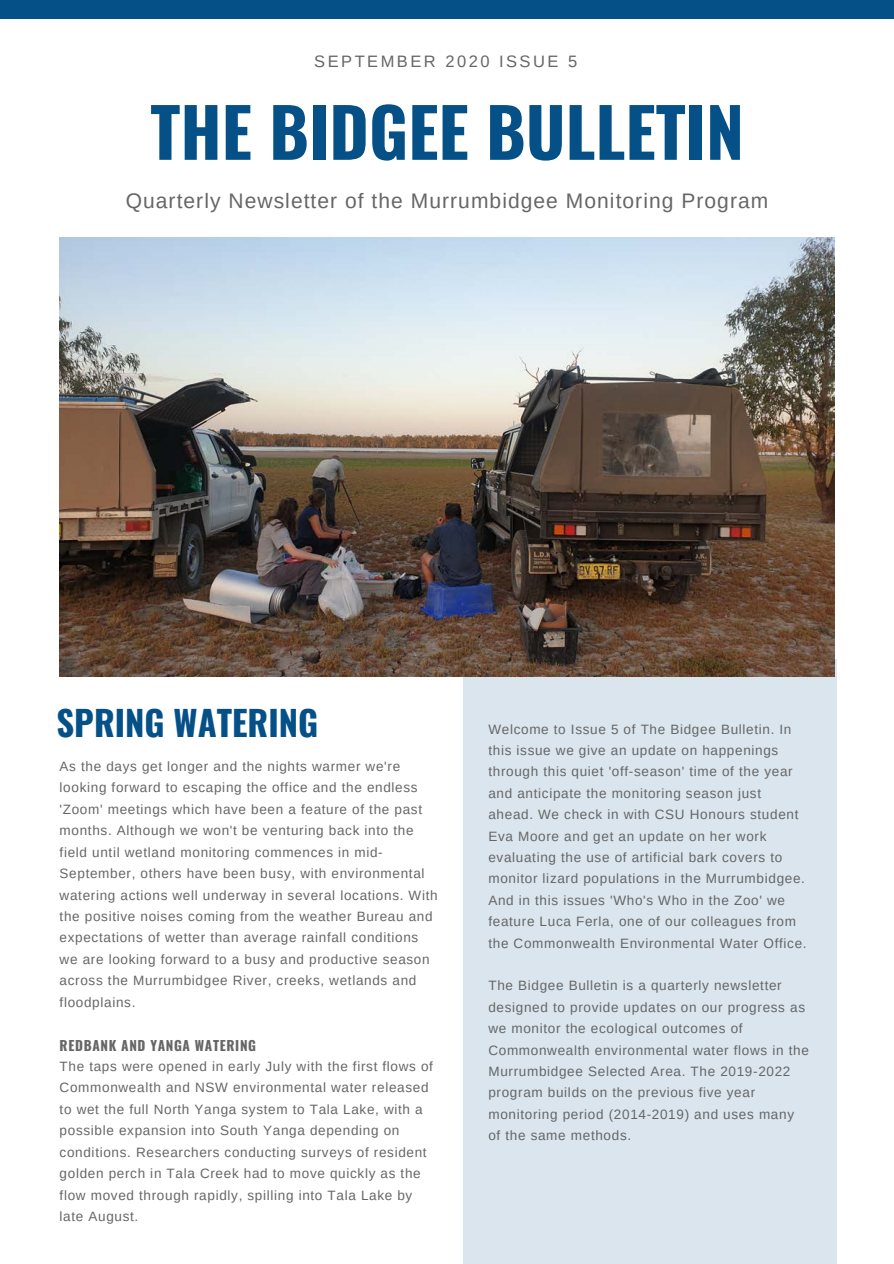
<style>
.page{position:relative;width:894px;height:1264px;background:#fff}
.page>*{position:absolute;margin:0;border:0;box-sizing:border-box;transform-origin:0 0}
.t1{font:700 67.5px "Oswald";color:#055087}
.t2{font:700 34.5px "Oswald";color:#055087}
.t3{font:21px "Arimo";letter-spacing:.05em;color:#666}
.t4{font:16.5px "Arimo";letter-spacing:.15em;color:#666}
.t5{font:13.5px/21.5px "Arimo";letter-spacing:.05em;color:#666}
.t6{font:700 13.5px "Oswald";letter-spacing:.05em;color:#666}
</style>
<div class="page">
<div style="left:0;top:0;width:893px;height:19px;background:#055087"></div>
<div style="left:463px;top:659px;width:372px;height:604px;background:#dae5ed"></div>
<img style="left:60px;top:237px;width:774px;height:439px">
<p class="t4" style="left:314px;top:52px;width:264px">SEPTEMBER 2020 ISSUE 5</p>
<h1 class="t1" style="left:150px;top:79px;width:595px">THE BIDGEE BULLETIN</h1>
<h3 class="t3" style="left:126px;top:189px;width:644px">Quarterly Newsletter of the Murrumbidgee Monitoring Program</h3>
<h2 class="t2" style="left:56px;top:695px;width:263px">SPRING WATERING</h2>
<p class="t5" style="left:60px;top:755px;width:379px">As the days get longer and the nights warmer we're looking forward to escaping the office and the endless 'Zoom' meetings which have been a feature of the past months. Although we won't be venturing back into the field until wetland monitoring commences in mid-September, others have been busy, with environmental watering actions well underway in several locations. With the positive noises coming from the weather Bureau and expectations of wetter than average rainfall conditions we are looking forward to a busy and productive season across the Murrumbidgee River, creeks, wetlands and floodplains.</p>
<p class="t6" style="left:60px;top:1034px;width:198px">REDBANK AND YANGA WATERING</p>
<p class="t5" style="left:60px;top:1055px;width:375px">The taps were opened in early July with the first flows of Commonwealth and NSW environmental water released to wet the full North Yanga system to Tala Lake, with a possible expansion into South Yanga depending on conditions. Researchers conducting surveys of resident golden perch in Tala Creek had to move quickly as the flow moved through rapidly, spilling into Tala Lake by late August.</p>
<p class="t5" style="left:488px;top:718px;width:319px">Welcome to Issue 5 of The Bidgee Bulletin. In this issue we give an update on happenings through this quiet 'off-season' time of the year and anticipate the monitoring season just ahead. We check in with CSU Honours student Eva Moore and get an update on her work evaluating the use of artificial bark covers to monitor lizard populations in the Murrumbidgee.<br>And in this issues 'Who's Who in the Zoo' we feature Luca Ferla, one of our colleagues from the Commonwealth Environmental Water Office.</p>
<p class="t5" style="left:488px;top:975px;width:322px">The Bidgee Bulletin is a quarterly newsletter designed to provide updates on our progress as we monitor the ecological outcomes of Commonwealth environmental water flows in the Murrumbidgee Selected Area. The 2019-2022 program builds on the previous five year monitoring period (2014-2019) and uses many of the same methods.</p>
</div>
